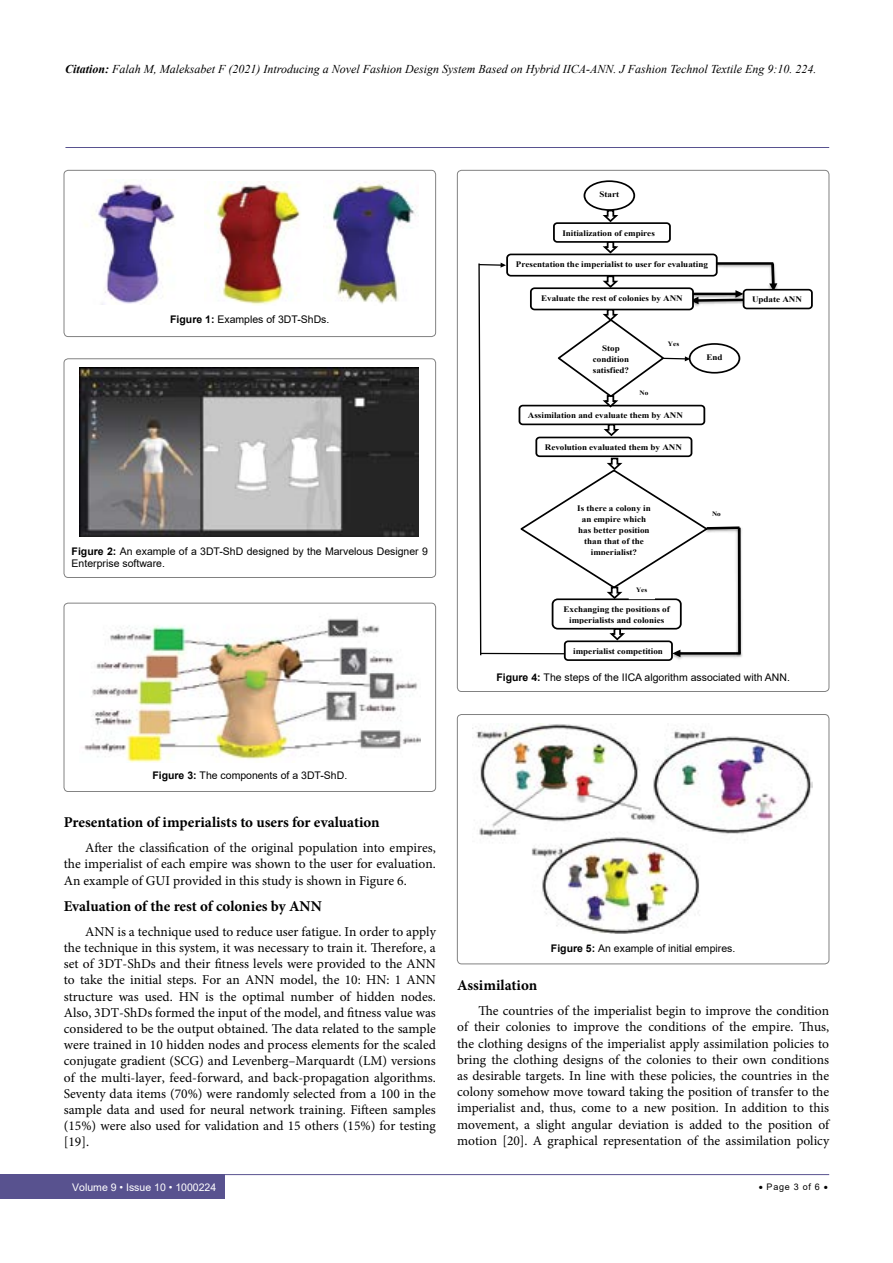
<style>
.page{position:relative;width:893px;height:1263px;background:#fff}
.page>*{position:absolute;margin:0;border:0;box-sizing:border-box;transform-origin:0 0}
.t1{font:700 15px "Minion Pro";color:#000}
.t2{font:13.5px/16.2px "Minion Pro";color:#000;text-align:justify}
.t3{font:italic 12px "Times New Roman";color:#000}
.t4{font:10.5px/12.6px "Arial";color:#000}
.t5{font:10.5px "Arial";color:#fff}
.t6{font:9px "Arial";letter-spacing:.08em;color:#000}
.t7{font:700 8.4px/11.1px "Times New Roman";color:#010101;text-align:center;scale:1.08 1}
.t8{font:700 6.6px "Times New Roman";color:#010101;scale:1.08 1}
.s1{font-weight:700}
</style>
<div class="page">
<hr style="left:221px;top:1174px;width:608px;height:1px;background:#58528f">
<hr style="left:65px;top:147px;width:764px;height:1px;background:#58528f">
<div style="left:0;top:1174px;width:225px;height:25px;background:#58528f"></div>
<div style="left:64px;top:170px;width:372px;height:167px;border:1px solid #000;border-radius:4px"></div>
<img style="left:85px;top:179px;width:90px;height:126px">
<img style="left:204px;top:182px;width:97px;height:123px">
<img style="left:329px;top:181px;width:88px;height:123px">
<div style="left:64px;top:359px;width:372px;height:219px;border:1px solid #000;border-radius:4px"></div>
<img style="left:79px;top:368px;width:340px;height:169px">
<div style="left:64px;top:603px;width:372px;height:189px;border:1px solid #000;border-radius:4px"></div>
<img style="left:84px;top:618px;width:336px;height:144px">
<img style="left:762px;top:283px;width:23px;height:6px">
<svg style="left:769px;top:269px;width:8px;height:20px"></svg>
<img style="left:718px;top:262px;width:57px;height:7px">
<hr style="left:717px;top:262px;width:56px;height:3px;background:#010101">
<div style="left:743px;top:289px;width:70px;height:20px;border:2px solid #010101;border-radius:3px"></div>
<hr style="left:481px;top:653px;width:84px;height:1px;background:#010101">
<img style="left:671px;top:649px;width:64px;height:12px">
<hr style="left:679px;top:652px;width:62px;height:3px;background:#010101">
<svg style="left:673px;top:650px;width:7px;height:7px"></svg>
<svg style="left:478px;top:262px;width:28px;height:394px"></svg>
<img style="left:735px;top:600px;width:8px;height:58px">
<hr style="left:738px;top:528px;width:3px;height:125px;background:#010101">
<div style="left:564px;top:640px;width:109px;height:21px;border:2px solid #010101;border-radius:3px"></div>
<svg style="left:609px;top:629px;width:18px;height:13px"></svg>
<div style="left:552px;top:598px;width:130px;height:31px;border:2px solid #010101;border-radius:5px"></div>
<div style="left:506px;top:254px;width:212px;height:23px;border:2px solid #010101;border-radius:4px"></div>
<svg style="left:520px;top:457px;width:222px;height:143px"></svg>
<div style="left:535px;top:437px;width:157px;height:20px;border:2px solid #010101;border-radius:3px"></div>
<svg style="left:603px;top:425px;width:18px;height:12px"></svg>
<div style="left:519px;top:405px;width:186px;height:20px;border:2px solid #010101;border-radius:3px"></div>
<div style="left:530px;top:287px;width:164px;height:23px;border:2px solid #010101;border-radius:4px"></div>
<svg style="left:556px;top:275px;width:191px;height:134px"></svg>
<svg style="left:602px;top:243px;width:18px;height:12px"></svg>
<div style="left:553px;top:222px;width:118px;height:21px;border:2px solid #010101;border-radius:3px"></div>
<svg style="left:602px;top:210px;width:18px;height:13px"></svg>
<div style="left:584px;top:180px;width:51px;height:31px;border:2px solid #010101;border-radius:50%"></div>
<div style="left:457px;top:714px;width:372px;height:250px;border:1px solid #000;border-radius:4px"></div>
<img style="left:475px;top:724px;width:337px;height:210px">
<p class="t3" style="left:65px;top:61px;width:753px"><span class="s1">Citation:</span> Falah M, Maleksabet F (2021) Introducing a Novel Fashion Design System Based on Hybrid IICA-ANN. J Fashion Technol Textile Eng 9:10. 224.</p>
<p class="t7" style="left:599px;top:188px;width:20px">Start</p>
<p class="t7" style="left:562px;top:227px;width:87px">Initialization of empires</p>
<p class="t4" style="left:170px;top:313px;width:161px"><span class="s1">Figure 1:</span> Examples of 3DT-ShDs.</p>
<p class="t4" style="left:72px;top:545px;width:358px"><span class="s1">Figure 2:</span> An example of a 3DT-ShD designed by the Marvelous Designer 9<br>Enterprise software.</p>
<p class="t7" style="left:516px;top:258px;width:179px">Presentation the imperialist to user for evaluating</p>
<p class="t7" style="left:541px;top:292px;width:133px">Evaluate the rest of colonies by ANN</p>
<p class="t7" style="left:593px;top:342px;width:35px">Stop condition satisfied?</p>
<p class="t8" style="left:640px;top:388px;width:10px">No</p>
<p class="t8" style="left:668px;top:339px;width:12px">Yes</p>
<p class="t7" style="left:528px;top:409px;width:145px">Assimilation and evaluate them by ANN</p>
<p class="t7" style="left:545px;top:441px;width:129px">Revolution evaluated them by ANN</p>
<p class="t7" style="left:577px;top:503px;width:69px">Is there a colony in an empire which has better position than that of the imperialist?</p>
<p class="t8" style="left:636px;top:585px;width:12px">Yes</p>
<p class="t7" style="left:563px;top:604px;width:100px">Exchanging the positions of imperialists and colonies</p>
<p class="t7" style="left:573px;top:645px;width:85px">imperialist competition</p>
<p class="t7" style="left:706px;top:351px;width:16px">End</p>
<p class="t8" style="left:712px;top:509px;width:10px">No</p>
<p class="t7" style="left:752px;top:294px;width:48px">Update ANN</p>
<p class="t4" style="left:496px;top:671px;width:295px"><span class="s1">Figure 4:</span> The steps of the IICA algorithm associated with ANN.</p>
<p class="t4" style="left:152px;top:769px;width:196px"><span class="s1">Figure 3:</span> The components of a 3DT-ShD.</p>
<p class="t1" style="left:64px;top:812px;width:317px">Presentation of imperialists to users for evaluation</p>
<p class="t2" style="left:64px;top:840px;width:374px;text-indent:21px">After the classification of the original population into empires, the imperialist of each empire was shown to the user for evaluation.<br>An example of GUI provided in this study is shown in Figure 6.</p>
<p class="t1" style="left:64px;top:896px;width:260px">Evaluation of the rest of colonies by ANN</p>
<p class="t2" style="left:64px;top:923px;width:374px;text-indent:21px">ANN is a technique used to reduce user fatigue. In order to apply the technique in this system, it was necessary to train it. Therefore, a set of 3DT-ShDs and their fitness levels were provided to the ANN to take the initial steps. For an ANN model, the 10: HN: 1 ANN structure was used. HN is the optimal number of hidden nodes.<br>Also, 3DT-ShDs formed the input of the model, and fitness value was considered to be the output obtained. The data related to the sample were trained in 10 hidden nodes and process elements for the scaled conjugate gradient (SCG) and Levenberg–Marquardt (LM) versions of the multi-layer, feed-forward, and back-propagation algorithms.<br>Seventy data items (70%) were randomly selected from a 100 in the sample data and used for neural network training. Fifteen samples (15%) were also used for validation and 15 others (15%) for testing [19].</p>
<p class="t4" style="left:551px;top:942px;width:186px"><span class="s1">Figure 5:</span> An example of initial empires.</p>
<p class="t1" style="left:457px;top:975px;width:82px">Assimilation</p>
<p class="t2" style="left:457px;top:1003px;width:374px;text-indent:21px">The countries of the imperialist begin to improve the condition of their colonies to improve the conditions of the empire. Thus, the clothing designs of the imperialist apply assimilation policies to bring the clothing designs of the colonies to their own conditions as desirable targets. In line with these policies, the countries in the colony somehow move toward taking the position of transfer to the imperialist and, thus, come to a new position. In addition to this movement, a slight angular deviation is added to the position of motion [20]. A graphical representation of the assimilation policy</p>
<p class="t5" style="left:72px;top:1180px;width:145px">Volume 9 • Issue 10 • 1000224</p>
<p class="t6" style="left:759px;top:1180px;width:71px">• Page 3 of 6 •</p>
</div>
